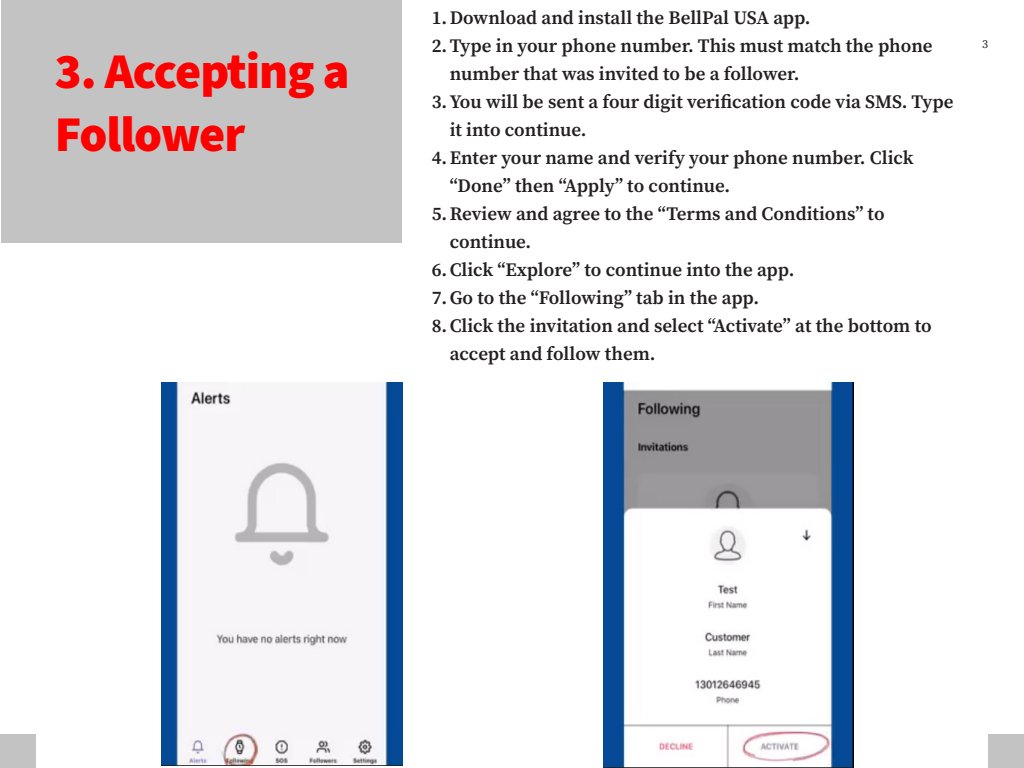
<style>
.page{position:relative;width:1024px;height:768px;background:#fff}
.page>*{position:absolute;margin:0;border:0;box-sizing:border-box;transform-origin:0 0}
.Headline_Title_-_74p{font:900 50px "Source Sans Pro";letter-spacing:-.02em;color:#f00}
.t1{font:600 19px/28px "Source Serif Pro";color:#231f20}
.Caption_Text_-_12pt{font:12px "Source Serif Pro";color:#231f20}
</style>
<div class="page">
<div style="left:1px;top:0;width:401px;height:243px;background:#c3c3c3"></div>
<div style="left:988px;top:735px;width:36px;height:33px;background:#c3c3c3"></div>
<div style="left:0;top:735px;width:36px;height:33px;background:#c3c3c3"></div>
<img style="left:162px;top:383px;width:240px;height:382px">
<img style="left:603px;top:383px;width:251px;height:384px">
<p class="Headline_Title_-_74p" style="left:55px;top:36px;width:296px">3. Accepting a</p>
<p class="Headline_Title_-_74p" style="left:55px;top:99px;width:192px">Follower</p>
<p class="t1" style="left:432px;top:3px;width:380px">1.Download and install the BellPal USA app.</p>
<p class="t1" style="left:450px;top:31px;width:485px;text-indent:-18px">2.Type in your phone number. This must match the phone number that was invited to be a follower.</p>
<p class="t1" style="left:450px;top:87px;width:506px;text-indent:-18px">3.You will be sent a four digit verification code via SMS. Type it into continue.</p>
<p class="t1" style="left:450px;top:143px;width:465px;text-indent:-18px">4.Enter your name and verify your phone number. Click “Done” then “Apply” to continue.</p>
<p class="t1" style="left:450px;top:199px;width:437px;text-indent:-18px">5.Review and agree to the “Terms and Conditions” to continue.</p>
<p class="t1" style="left:432px;top:255px;width:364px">6.Click “Explore” to continue into the app.</p>
<p class="t1" style="left:432px;top:283px;width:329px">7.Go to the “Following” tab in the app.</p>
<p class="t1" style="left:450px;top:311px;width:484px;text-indent:-18px">8.Click the invitation and select “Activate” at the bottom to accept and follow them.</p>
<p class="Caption_Text_-_12pt" style="left:982px;top:36px;width:7px">3</p>
</div>
